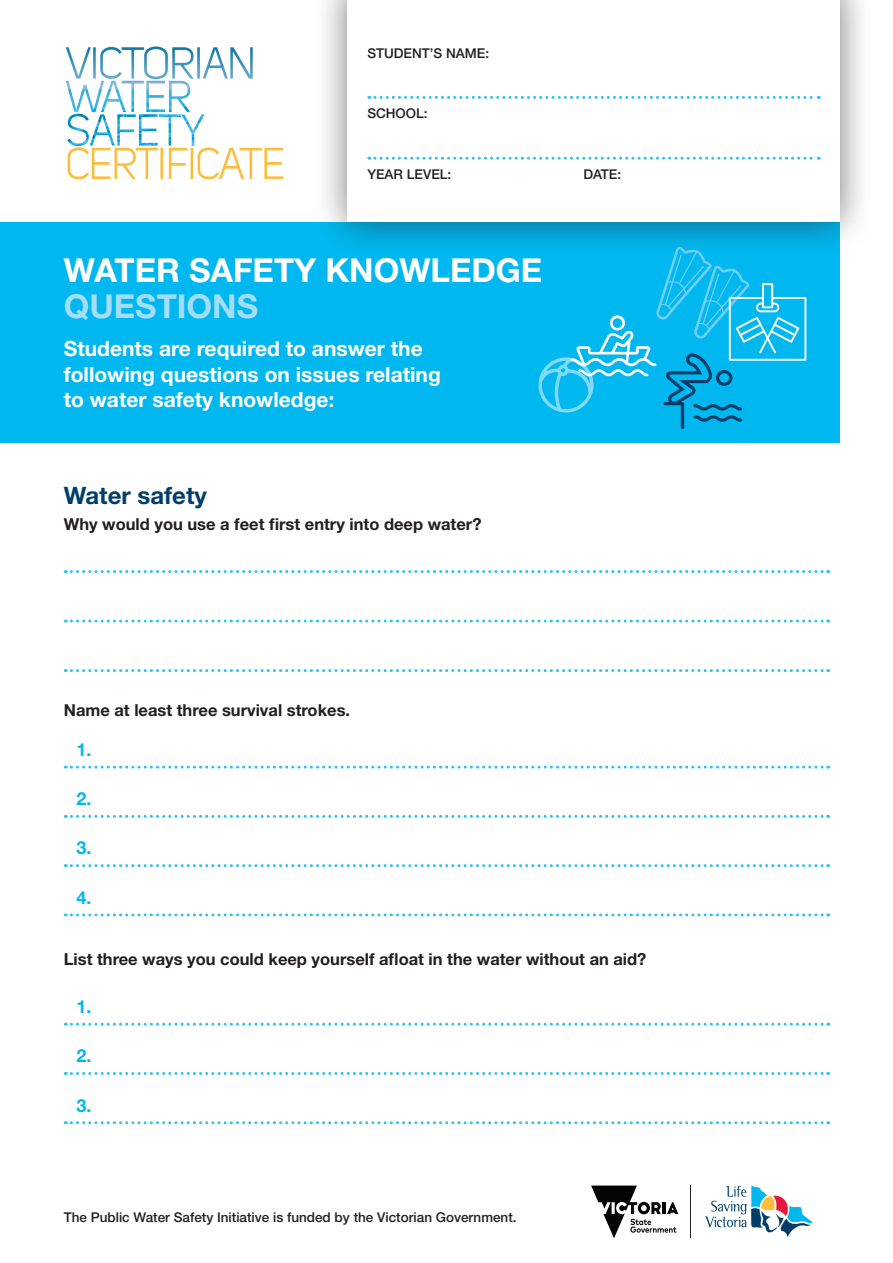
<style>
.page{position:relative;width:893px;height:1263px;background:#fff}
.page>*{position:absolute;margin:0;border:0;box-sizing:border-box;transform-origin:0 0}
.Head_1{font:700 33px/36px "Helvetica Neue LT";color:#fff}
.Head_2{font:700 24px "Helvetica Neue LT";color:#003e69}
.Head_1-2{font:700 21px/25.5px "Helvetica Neue LT";color:#fff}
.Dot_lines{font:700 18px "Helvetica Neue LT";color:#00b7ef}
.Head_4{font:700 16.5px "Helvetica Neue LT";color:#231f20}
.Dot_lines-2{font:500 13.5px "Helvetica Neue LT";color:#231f20}
.Head_4-2{font:500 13.5px "Helvetica Neue LT";color:#231f20}
.s1{color:#a3ddf8}
</style>
<div class="page">
<div style="left:0;top:0;width:840px;height:443px;background:#00b7ef"></div>
<svg style="left:65px;top:570px;width:764px;height:3px"></svg>
<svg style="left:65px;top:620px;width:764px;height:3px"></svg>
<svg style="left:65px;top:669px;width:764px;height:3px"></svg>
<svg style="left:65px;top:766px;width:764px;height:3px"></svg>
<svg style="left:65px;top:815px;width:764px;height:3px"></svg>
<svg style="left:65px;top:864px;width:764px;height:3px"></svg>
<svg style="left:65px;top:913px;width:764px;height:3px"></svg>
<svg style="left:65px;top:1023px;width:764px;height:3px"></svg>
<svg style="left:65px;top:1072px;width:764px;height:3px"></svg>
<svg style="left:65px;top:1121px;width:764px;height:3px"></svg>
<svg style="left:591px;top:1185px;width:87px;height:53px"></svg>
<svg style="left:705px;top:1185px;width:108px;height:52px"></svg>
<hr style="left:691px;top:1185px;width:1px;height:53px;background:#231f20">
<svg style="left:538px;top:255px;width:268px;height:174px"></svg>
<div style="left:0;top:0;width:356px;height:221px;background:#fff"></div>
<img style="left:65px;top:46px;width:219px;height:134px">
<div style="left:314px;top:0;width:559px;height:255px;background:#231f20;opacity:.6"></div>
<div style="left:347px;top:0;width:493px;height:221px;background:#fff"></div>
<svg style="left:369px;top:96px;width:450px;height:3px"></svg>
<svg style="left:369px;top:157px;width:450px;height:3px"></svg>
<p class="Dot_lines-2" style="left:367px;top:45px;width:123px">STUDENT’S NAME:</p>
<p class="Head_4-2" style="left:367px;top:106px;width:62px">SCHOOL:</p>
<p class="Head_4-2" style="left:367px;top:166px;width:86px">YEAR LEVEL:</p>
<p class="Head_4-2" style="left:583px;top:166px;width:39px">DATE:</p>
<p class="Head_1" style="left:64px;top:251px;width:480px">WATER SAFETY KNOWLEDGE<br><span class="s1">QUESTIONS</span></p>
<p class="Head_1-2" style="left:64px;top:336px;width:379px">Students are required to answer the following questions on issues relating to water safety knowledge:</p>
<p class="Head_2" style="left:64px;top:480px;width:145px">Water safety</p>
<p class="Head_4" style="left:64px;top:514px;width:419px">Why would you use a feet first entry into deep water?</p>
<p class="Head_4" style="left:64px;top:700px;width:288px">Name at least three survival strokes.</p>
<p class="Dot_lines" style="left:77px;top:738px;width:17px">1.</p>
<p class="Dot_lines" style="left:77px;top:787px;width:17px">2.</p>
<p class="Dot_lines" style="left:77px;top:837px;width:17px">3.</p>
<p class="Dot_lines" style="left:77px;top:886px;width:17px">4.</p>
<p class="Head_4" style="left:64px;top:949px;width:584px">List three ways you could keep yourself afloat in the water without an aid?</p>
<p class="Dot_lines" style="left:77px;top:995px;width:17px">1.</p>
<p class="Dot_lines" style="left:77px;top:1045px;width:17px">2.</p>
<p class="Dot_lines" style="left:77px;top:1094px;width:17px">3.</p>
<p class="Dot_lines-2" style="left:64px;top:1209px;width:454px">The Public Water Safety Initiative is funded by the Victorian Government.</p>
</div>
